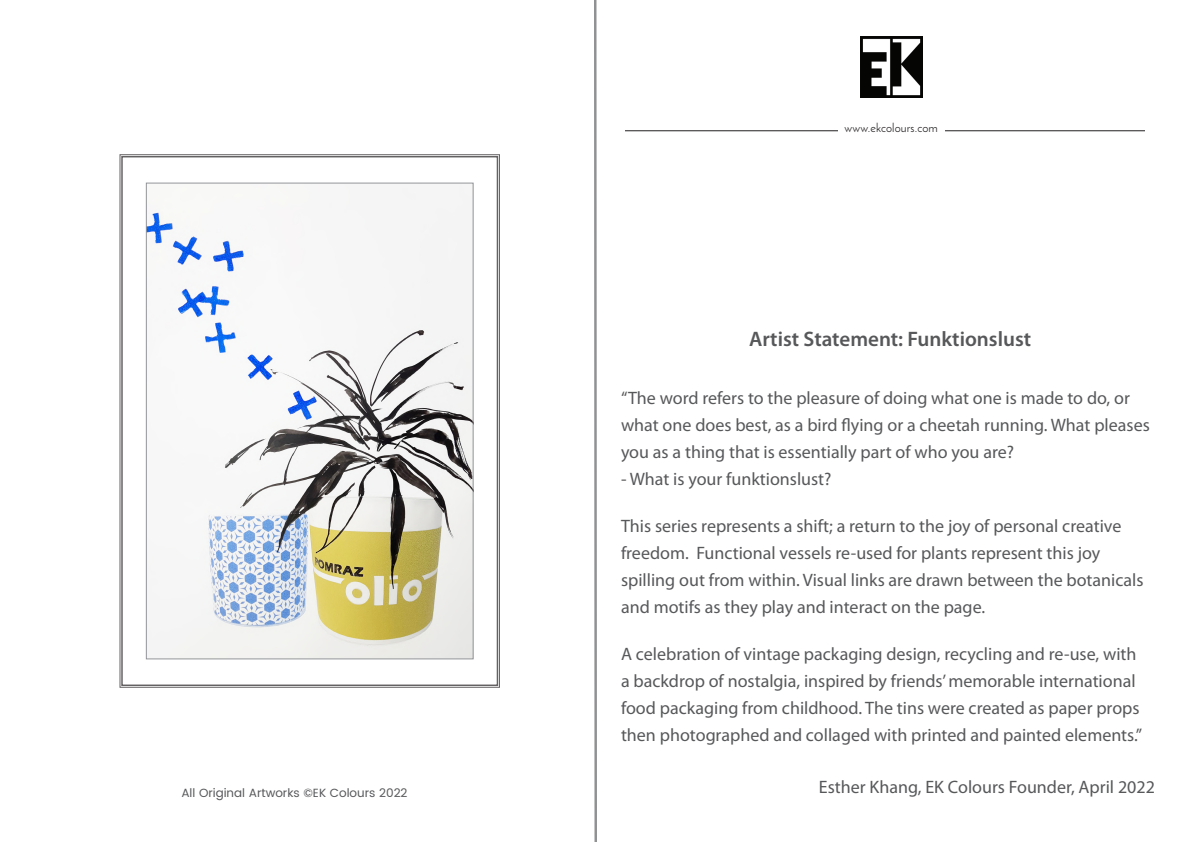
<style>
.page{position:relative;width:1191px;height:842px;background:#fff}
.page>*{position:absolute;margin:0;border:0;box-sizing:border-box;transform-origin:0 0}
.t1{font:600 21px "Myriad Pro";color:#57585a}
.t2{font:18px/27px "Myriad Pro";color:#57585a}
.t3{font:12.1px "Josefin Sans";letter-spacing:.01em;color:#231f20}
.t4{font:11.9px "Poppins";color:#57585a}
</style>
<div class="page">
<img style="left:860px;top:36px;width:62px;height:62px">
<hr style="left:625px;top:130px;width:519px;height:1px;background:#231f20">
<div style="left:838px;top:123px;width:106px;height:11px;background:#fff"></div>
<svg style="left:594px;top:0;width:3px;height:842px;background:#a2a3a5"></svg>
<svg style="left:119px;top:154px;width:381px;height:534px"></svg>
<p class="t4" style="left:181px;top:784px;width:228px">All Original Artworks ©EK Colours 2022</p>
<p class="t3" style="left:844px;top:121px;width:95px">www.ekcolours.com</p>
<p class="t1" style="left:749px;top:325px;width:283px">Artist Statement: Funktionslust</p>
<p class="t2" style="left:621px;top:384px;width:530px">“The word refers to the pleasure of doing what one is made to do, or what one does best, as a bird flying or a cheetah running. What pleases you as a thing that is essentially part of who you are?</p>
<p class="t2" style="left:621px;top:465px;width:212px">- What is your funktionslust?</p>
<p class="t2" style="left:621px;top:512px;width:502px">This series represents a shift; a return to the joy of personal creative freedom. Functional vessels re-used for plants represent this joy</p>
<p class="t2" style="left:621px;top:566px;width:524px">spilling out from within. Visual links are drawn between the botanicals and motifs as they play and interact on the page.</p>
<p class="t2" style="left:621px;top:640px;width:523px">A celebration of vintage packaging design, recycling and re-use, with a backdrop of nostalgia, inspired by friends’ memorable international food packaging from childhood. The tins were created as paper props then photographed and collaged with printed and painted elements.”</p>
<p class="t2" style="left:819px;top:773px;width:338px">Esther Khang, EK Colours Founder, April 2022</p>
</div>
